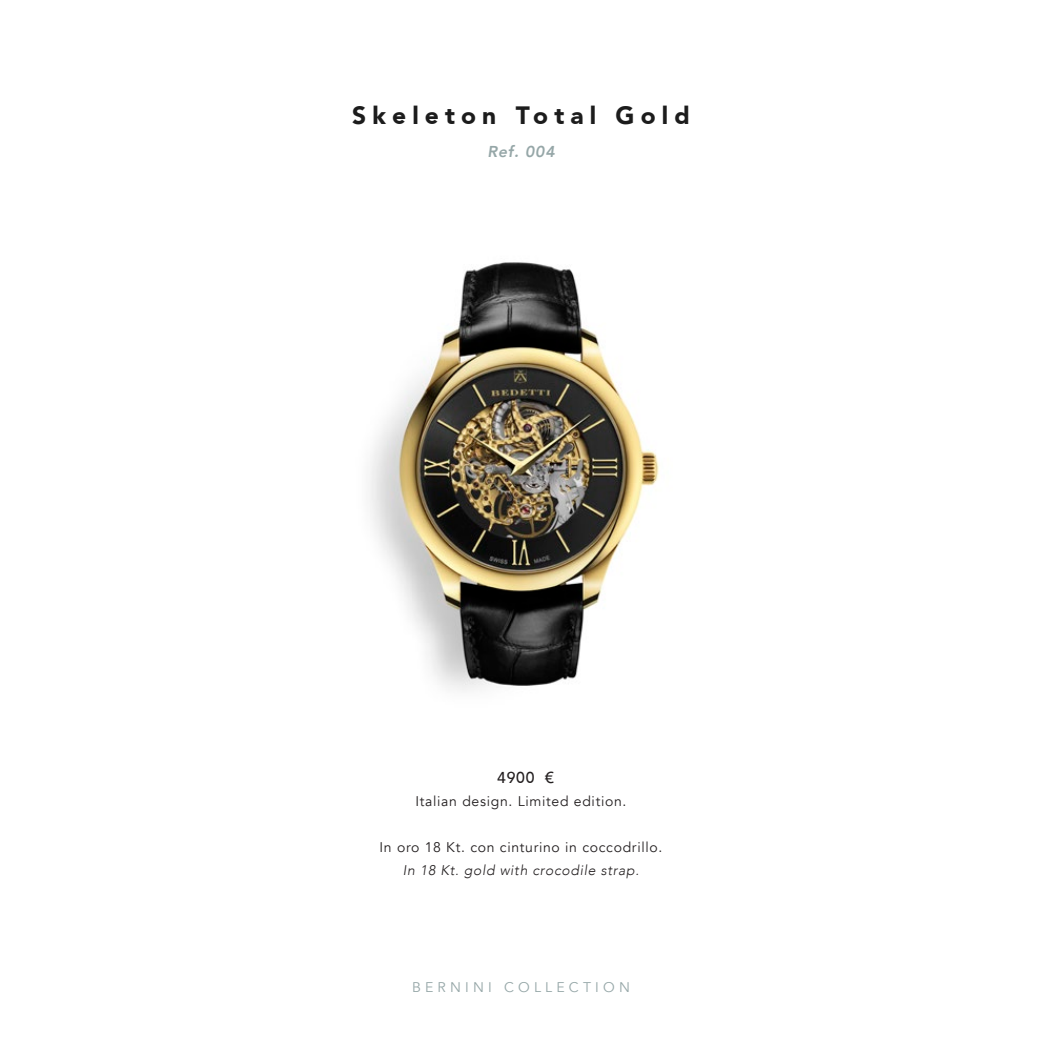
<style>
.page{position:relative;width:1042px;height:1042px;background:#fff}
.page>*{position:absolute;margin:0;border:0;box-sizing:border-box;transform-origin:0 0}
.t1{font:900 24.5px "Avenir";letter-spacing:.25em;color:#1c1c1c}
.t2{font:italic 800 15.75px "Avenir";letter-spacing:.05em;color:#96a7a8}
.t3{font:500 15.75px "Avenir";color:#231f20}
.t4{font:14px "Avenir";letter-spacing:.05em;color:#231f20}
.t5{font:italic 300 14px "Avenir";letter-spacing:.05em;color:#231f20}
.t6{font:14px "Avenir";letter-spacing:.3em;color:#96a7a8}
.s1{font-family:"Avenir Next LT Pro"}
</style>
<div class="page">
<img style="left:370px;top:262px;width:290px;height:429px">
<h1 class="t1" style="left:352px;top:100px;width:339px">Skeleton Total Gold</h1>
<p class="t2" style="left:487px;top:142px;width:69px">Ref. 004</p>
<p class="t3" style="left:497px;top:764px;width:59px">4900 <span class="s1">€</span></p>
<p class="t4" style="left:415px;top:792px;width:212px">Italian design. Limited edition.</p>
<p class="t4" style="left:379px;top:839px;width:284px">In oro 18 Kt. con cinturino in coccodrillo.</p>
<p class="t5" style="left:403px;top:862px;width:237px">In 18 Kt. gold with crocodile strap.</p>
<p class="t6" style="left:412px;top:979px;width:219px">BERNINI COLLECTION</p>
</div>
